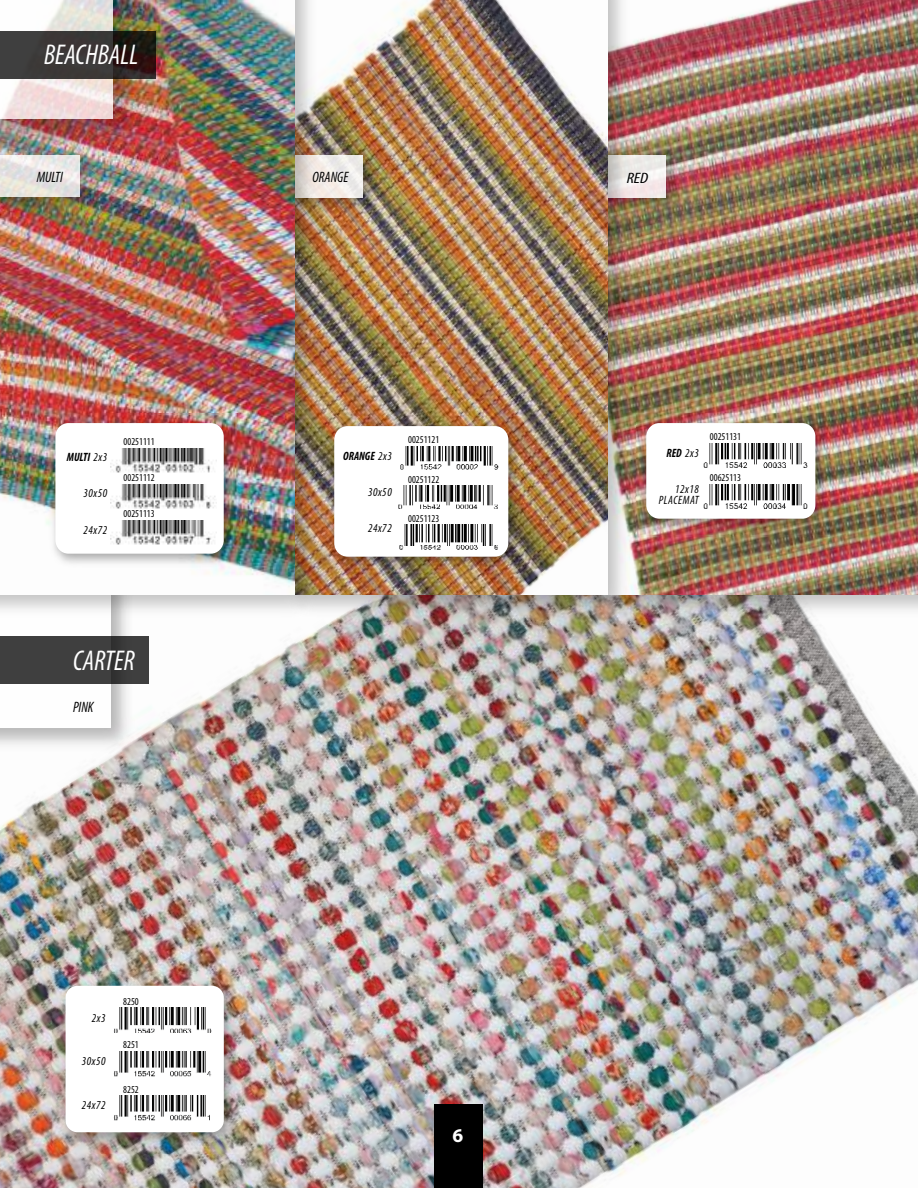
<style>
.page{position:relative;width:918px;height:1188px;background:#fff}
.page>*{position:absolute;margin:0;border:0;box-sizing:border-box;transform-origin:0 0}
.t1{font:italic condensed 28.65px "Myriad Pro";color:#fff;scale:.95 1}
.t2{font:700 19.5px "Myriad Pro";color:#fff}
.t3{font:italic condensed 15.15px "Myriad Pro";color:#000;scale:.95 1}
.t4{font:italic condensed 15.15px "Myriad Pro";color:#000;scale:1.21 1}
.t5{font:italic condensed 12px/10.5px "Myriad Pro";letter-spacing:.05em;color:#000;text-align:right;scale:.95 1}
.t6{font:italic 700 condensed 12px "Myriad Pro";color:#000;scale:.95 1}
.t7{font:condensed 10.5px "Myriad Pro";color:#000;scale:.95 1}
.s1{font-weight:400}
</style>
<div class="page">
<img style="left:0;top:624px;width:918px;height:564px">
<img style="left:0;top:625px;width:138px;height:131px">
<div style="left:0;top:572px;width:110px;height:155px;background:#fff"></div>
<div style="left:0;top:636px;width:149px;height:47px;background:#3f3f3f"></div>
<img style="left:52px;top:973px;width:191px;height:180px">
<div style="left:66px;top:986px;width:158px;height:146px;background:#fff;border-radius:12px"></div>
<img style="left:114px;top:1008px;width:98px;height:25px">
<img style="left:114px;top:1051px;width:98px;height:25px">
<img style="left:114px;top:1095px;width:96px;height:25px">
<img style="left:635px;top:595px;width:283px;height:29px">
<img style="left:635px;top:0;width:283px;height:595px">
<img style="left:636px;top:413px;width:194px;height:122px">
<div style="left:646px;top:423px;width:169px;height:96px;background:#fff;border-radius:13px"></div>
<img style="left:703px;top:444px;width:105px;height:24px">
<img style="left:703px;top:485px;width:105px;height:24px">
<img style="left:635px;top:143px;width:54px;height:79px">
<svg style="left:635px;top:155px;width:31px;height:43px"></svg>
<img style="left:323px;top:0;width:312px;height:624px">
<img style="left:323px;top:0;width:285px;height:595px">
<img style="left:323px;top:143px;width:63px;height:79px">
<div style="left:285px;top:155px;width:78px;height:43px;background:#f2ece9"></div>
<img style="left:324px;top:416px;width:199px;height:157px">
<div style="left:334px;top:426px;width:174px;height:131px;background:#fff;border-radius:13px"></div>
<img style="left:400px;top:447px;width:99px;height:23px">
<img style="left:398px;top:486px;width:100px;height:23px">
<img style="left:399px;top:525px;width:99px;height:25px">
<img style="left:0;top:0;width:323px;height:625px">
<img style="left:0;top:0;width:155px;height:163px">
<svg style="left:0;top:0;width:112px;height:119px"></svg>
<svg style="left:0;top:31px;width:156px;height:47px;background:#35302f"></svg>
<img style="left:45px;top:413px;width:193px;height:157px">
<div style="left:55px;top:423px;width:169px;height:131px;background:#fff;border-radius:13px"></div>
<img style="left:111px;top:448px;width:106px;height:25px">
<img style="left:111px;top:484px;width:106px;height:25px">
<img style="left:111px;top:520px;width:106px;height:25px">
<img style="left:0;top:143px;width:103px;height:78px">
<svg style="left:0;top:155px;width:80px;height:42px;background:#e8e5e2"></svg>
<div style="left:434px;top:1105px;width:49px;height:83px;background:#000"></div>
<h1 class="t1" style="left:44px;top:38px;width:101px">BEACHBALL</h1>
<h3 class="t3" style="left:37px;top:168px;width:29px">MULTI</h3>
<p class="t6" style="left:67px;top:450px;width:44px">MULTI <span class="s1">2x3</span></p>
<p class="t5" style="left:83px;top:488px;width:27px">30x50</p>
<p class="t5" style="left:83px;top:524px;width:27px">24x72</p>
<p class="t7" style="left:124px;top:435px;width:34px">00251111</p>
<p class="t7" style="left:124px;top:472px;width:34px">00251112</p>
<p class="t7" style="left:124px;top:507px;width:34px">00251113</p>
<h1 class="t1" style="left:73px;top:643px;width:66px">CARTER</h1>
<h3 class="t3" style="left:73px;top:698px;width:23px">PINK</h3>
<p class="t5" style="left:92px;top:1012px;width:16px">2x3</p>
<p class="t5" style="left:82px;top:1056px;width:27px">30x50</p>
<p class="t5" style="left:82px;top:1100px;width:27px">24x72</p>
<p class="t7" style="left:123px;top:995px;width:18px">8250</p>
<p class="t7" style="left:123px;top:1038px;width:18px">8251</p>
<p class="t7" style="left:123px;top:1083px;width:18px">8252</p>
<h3 class="t3" style="left:312px;top:168px;width:39px">ORANGE</h3>
<h3 class="t4" style="left:627px;top:169px;width:19px">RED</h3>
<p class="t6" style="left:343px;top:448px;width:53px">ORANGE <span class="s1">2x3</span></p>
<p class="t5" style="left:368px;top:487px;width:27px">30x50</p>
<p class="t5" style="left:368px;top:523px;width:27px">24x72</p>
<p class="t7" style="left:408px;top:433px;width:34px">00251121</p>
<p class="t7" style="left:408px;top:473px;width:34px">00251122</p>
<p class="t7" style="left:408px;top:512px;width:34px">00251123</p>
<p class="t6" style="left:667px;top:445px;width:35px">RED <span class="s1">2x3</span></p>
<p class="t5" style="left:659px;top:484px;width:44px">12x18<br>PLACEMAT</p>
<p class="t7" style="left:710px;top:430px;width:34px">00251131</p>
<p class="t7" style="left:710px;top:472px;width:34px">00625113</p>
<h2 class="t2" style="left:452px;top:1122px;width:12px">6</h2>
</div>
